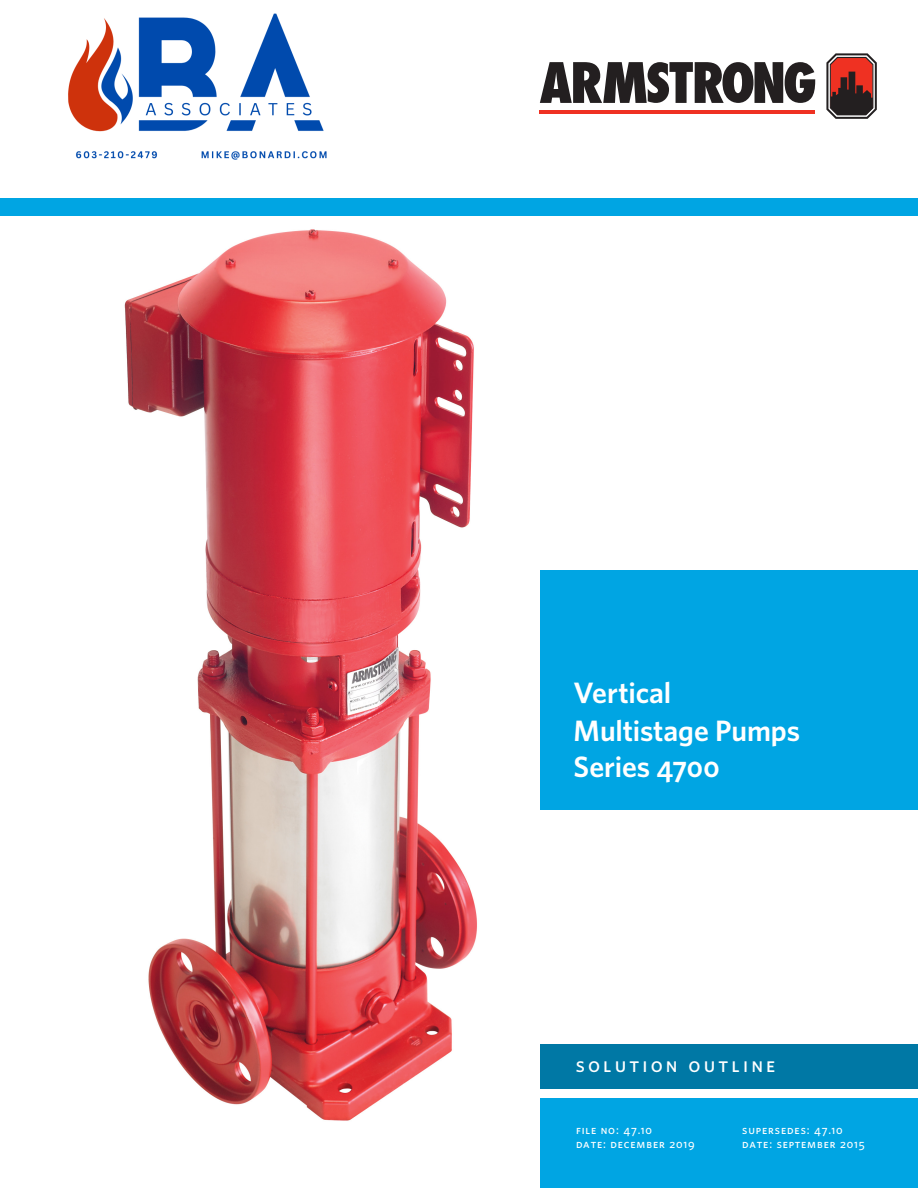
<style>
.page{position:relative;width:918px;height:1188px;background:#fff}
.page>*{position:absolute;margin:0;border:0;box-sizing:border-box;transform-origin:0 0}
.t1{font:600 29.55px "Whitney A";letter-spacing:-.005em;color:#fff}
.t2{font:21px "Whitney A Medium SC";letter-spacing:.15em;color:#fff}
.t3{font:12px/14.4px "Whitney A Medium SC";letter-spacing:.075em;color:#fff}
.s1{font-family:"Whitney A Semibold SC";font-weight:400}
</style>
<div class="page">
<img style="left:124px;top:229px;width:353px;height:892px">
<div style="left:0;top:198px;width:918px;height:18px;background:#00a5e3"></div>
<div style="left:540px;top:1098px;width:378px;height:90px;background:#00a5e3"></div>
<svg style="left:826px;top:53px;width:51px;height:66px"></svg>
<svg style="left:540px;top:62px;width:275px;height:41px"></svg>
<hr style="left:540px;top:110px;width:275px;height:3px;background:#ef3122">
<div style="left:540px;top:1044px;width:378px;height:45px;background:#0078a5"></div>
<div style="left:540px;top:570px;width:378px;height:240px;background:#00a5e3"></div>
<img style="left:68px;top:13px;width:259px;height:147px">
<p class="t1" style="left:574px;top:673px;width:99px">Vertical</p>
<p class="t1" style="left:574px;top:711px;width:228px">Multistage Pumps</p>
<p class="t1" style="left:574px;top:747px;width:148px">Series <span class="s1">4700</span></p>
<p class="t2" style="left:576px;top:1051px;width:201px">solution outline</p>
<p class="t3" style="left:576px;top:1122px;width:120px">file no: 47.10<br>date: december 2019</p>
<p class="t3" style="left:742px;top:1122px;width:102px">supersedes: 47.10</p>
<p class="t3" style="left:742px;top:1137px;width:124px">date: september 2015</p>
</div>
